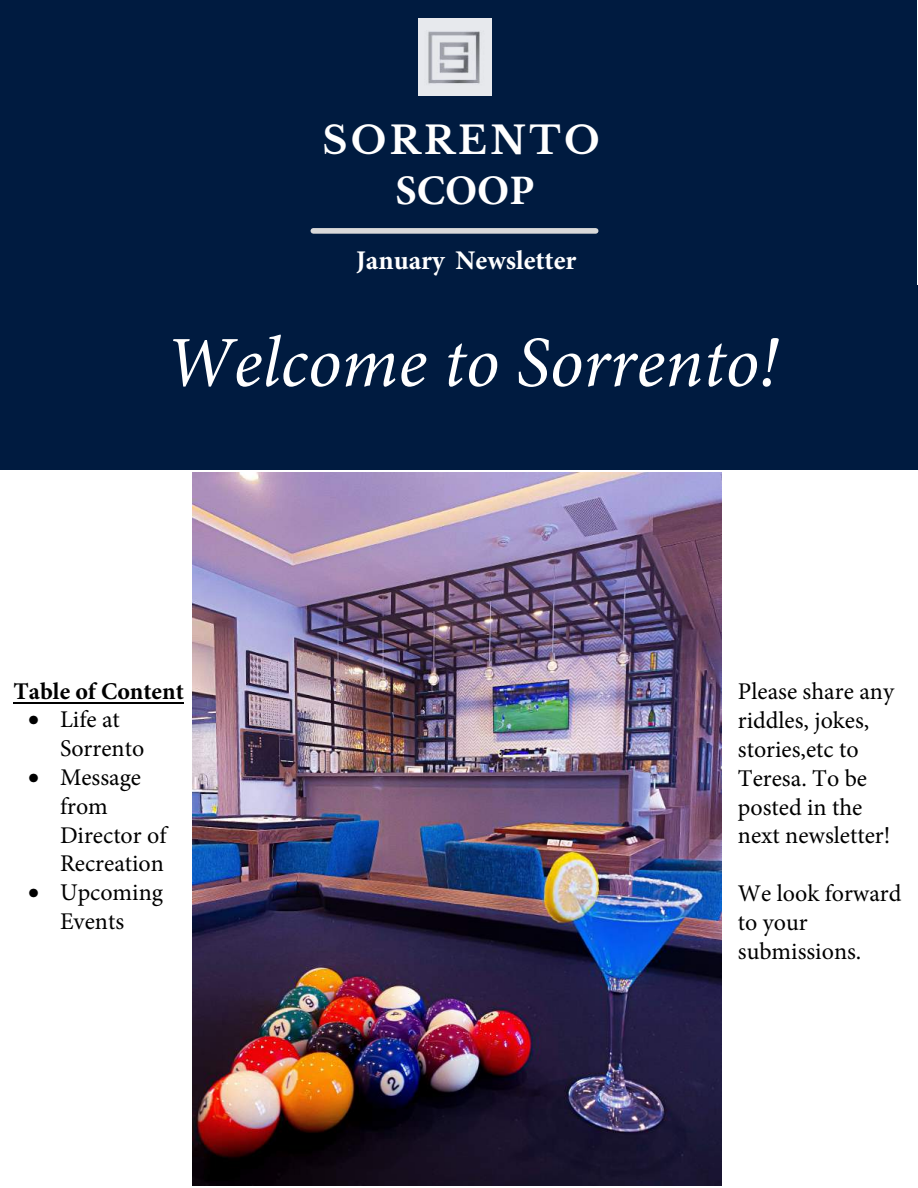
<style>
.page{position:relative;width:918px;height:1188px;background:#fff}
.page>*{position:absolute;margin:0;border:0;box-sizing:border-box;transform-origin:0 0}
.t1{font:italic 72px "Minion Pro";color:#fff}
.t2{font:700 42px "Minion Pro";color:#fff}
.t3{font:700 37.8px "Libre Baskerville";letter-spacing:.09em;color:#fff}
.t4{font:700 27px "Minion Pro";color:#fff}
.t5{font:24px/28.8px "Minion Pro";color:#000}
.t6{font:700 24px "Minion Pro";color:#000}
</style>
<div class="page">
<div style="left:0;top:0;width:916px;height:294px;background:#001b40"></div>
<img style="left:418px;top:19px;width:73px;height:76px">
<div style="left:313px;top:228px;width:283px;height:6px;background:#d9d9d9"></div>
<div style="left:0;top:286px;width:918px;height:183px;background:#001b40"></div>
<img style="left:192px;top:472px;width:530px;height:714px">
<hr style="left:14px;top:703px;width:170px;height:1px;background:#000">
<h3 class="t3" style="left:322px;top:117px;width:279px">SORRENTO</h3>
<h2 class="t2" style="left:396px;top:161px;width:141px">SCOOP</h2>
<p class="t4" style="left:356px;top:241px;width:222px">January Newsletter</p>
<h1 class="t1" style="left:165px;top:314px;width:614px">Welcome to Sorrento!</h1>
<p class="t6" style="left:14px;top:674px;width:172px">Table of Content</p>
<p class="t5" style="left:60px;top:705px;width:86px;text-indent:-32px">• Life at<br>Sorrento</p>
<p class="t5" style="left:60px;top:763px;width:108px;text-indent:-32px">• Message from<br>Director of<br>Recreation</p>
<p class="t5" style="left:28px;top:878px;width:137px;text-align:center">• Upcoming<br>Events</p>
<p class="t5" style="left:738px;top:677px;width:158px">Please share any riddles, jokes, stories,etc to<br>Teresa. To be posted in the next newsletter!</p>
<p class="t5" style="left:738px;top:879px;width:165px">We look forward to your submissions.</p>
</div>
